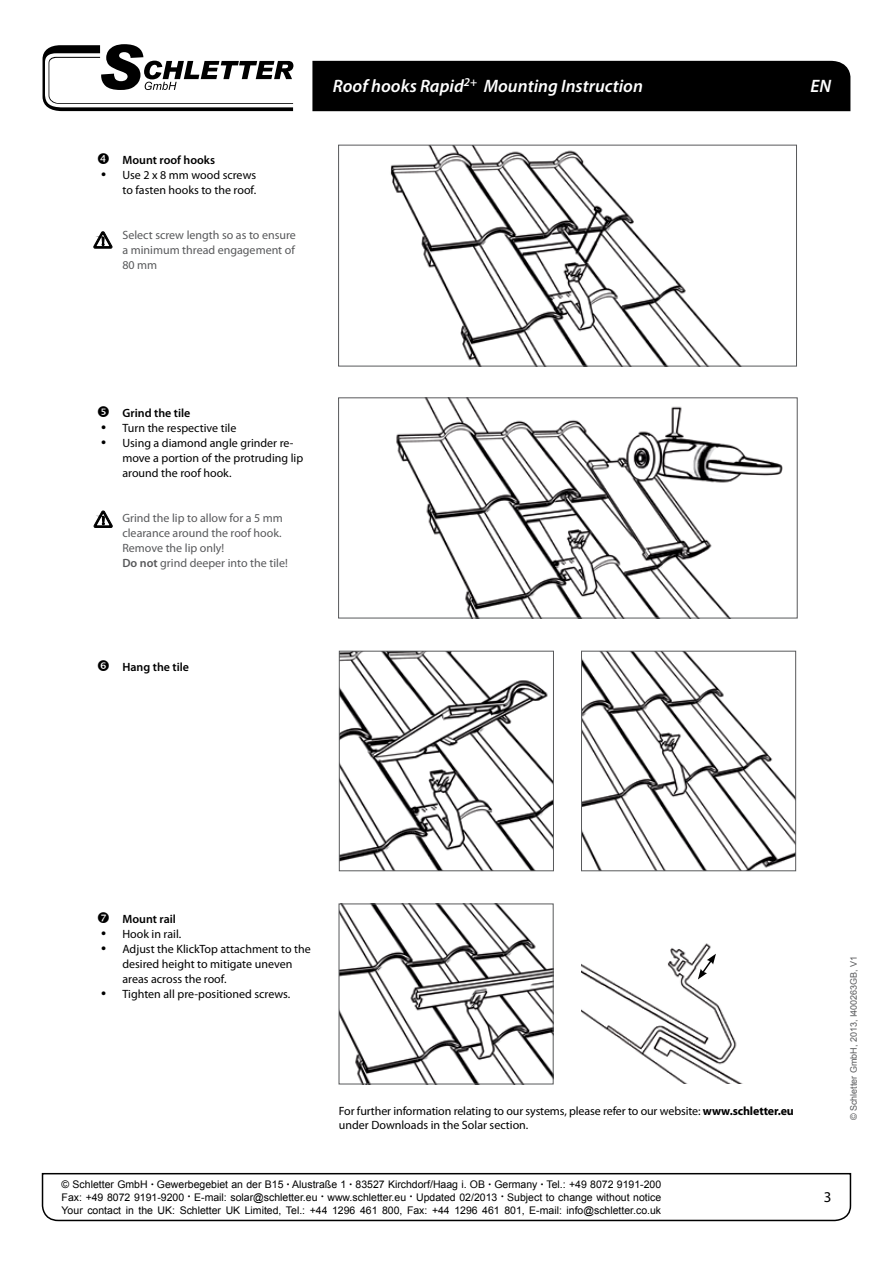
<style>
.page{position:relative;width:893px;height:1263px;background:#fff}
.page>*{position:absolute;margin:0;border:0;box-sizing:border-box;transform-origin:0 0}
.t1{font:italic 600 18px "Myriad Pro";color:#fff}
.t2{font:15px "Myriad Pro";color:#000}
.t3{font:12px/15px "Myriad Pro";color:#000}
.t4{font:12px/15px "Myriad Pro";color:#58595b;text-align:justify}
.t5{font:600 12px "Myriad Pro";color:#000}
.t6{font:10.5px/12.6px "Arial";color:#000;text-align:justify}
.t7{font:9px "Arial";color:#58595b}
.s1{font-size:18px}
.s2{font-weight:600}
.s3{font-weight:700}
.s4{font-style:italic;font-size:7.5px}
</style>
<div class="page">
<div style="left:312px;top:61px;width:538px;height:50px;background:#000"></div>
<svg style="left:43px;top:44px;width:250px;height:67px"></svg>
<svg style="left:41px;top:1172px;width:811px;height:50px"></svg>
<img style="left:341px;top:653px;width:211px;height:216px">
<div style="left:339px;top:651px;width:215px;height:220px;border:1px solid #58595b"></div>
<img style="left:396px;top:399px;width:387px;height:217px">
<div style="left:338px;top:397px;width:460px;height:221px;border:1px solid #58595b"></div>
<img style="left:341px;top:905px;width:211px;height:177px">
<div style="left:339px;top:903px;width:215px;height:181px;border:1px solid #58595b"></div>
<img style="left:390px;top:147px;width:350px;height:217px">
<div style="left:338px;top:145px;width:459px;height:221px;border:1px solid #58595b"></div>
<img style="left:581px;top:943px;width:161px;height:140px">
<img style="left:583px;top:653px;width:211px;height:216px">
<div style="left:581px;top:651px;width:215px;height:220px;border:1px solid #58595b"></div>
<svg style="left:94px;top:232px;width:18px;height:16px"></svg>
<svg style="left:94px;top:511px;width:18px;height:16px"></svg>
<svg style="left:698px;top:954px;width:18px;height:25px"></svg>
<p class="t5" style="left:122px;top:153px;width:94px">Mount roof hooks</p>
<p class="t3" style="left:101px;top:167px;width:156px;text-align:right"><span class="s1">•</span> Use 2 x 8 mm wood screws to fasten hooks to the roof.</p>
<p class="t4" style="left:122px;top:227px;width:175px">Select screw length so as to ensure a minimum thread engagement of 80 mm</p>
<h1 class="t1" style="left:333px;top:74px;width:312px">Roof hooks Rapid<sup>2+</sup> Mounting Instruction</h1>
<p class="t5" style="left:122px;top:405px;width:70px">Grind the tile</p>
<p class="t3" style="left:101px;top:420px;width:137px"><span class="s1">•</span> Turn the respective tile</p>
<p class="t3" style="left:122px;top:435px;width:182px;text-indent:-21px"><span class="s1">•</span> Using a diamond angle grinder re&shy;move a portion of the protruding lip around the roof hook.</p>
<p class="t4" style="left:122px;top:510px;width:167px;text-align:left">Grind the lip to allow for a 5 mm clearance around the roof hook.<br>Remove the lip only!<br><span class="s2">Do not</span> grind deeper into the tile!</p>
<p class="t5" style="left:122px;top:659px;width:68px">Hang the tile</p>
<h1 class="t1" style="left:810px;top:74px;width:22px">EN</h1>
<p class="t5" style="left:122px;top:911px;width:55px">Mount rail</p>
<p class="t3" style="left:101px;top:926px;width:82px"><span class="s1">•</span> Hook in rail.</p>
<p class="t3" style="left:122px;top:941px;width:190px;text-indent:-21px"><span class="s1">•</span> Adjust the KlickTop attachment to the desired height to mitigate uneven areas across the roof.</p>
<p class="t3" style="left:101px;top:986px;width:191px"><span class="s1">•</span> Tighten all pre-positioned screws.</p>
<p class="t3" style="left:339px;top:1103px;width:457px;line-height:14.4px">For further information relating to our systems, please refer to our website: <span class="s3">www.schletter.eu </span>under Downloads in the Solar section.</p>
<p class="t6" style="left:62px;top:1178px;width:601px">© Schletter GmbH <span class="s4">•</span> Gewerbegebiet an der B15 <span class="s4">•</span> Alustraße 1 <span class="s4">•</span> 83527 Kirchdorf/Haag i. OB <span class="s4">•</span> Germany <span class="s4">•</span> Tel.: +49 8072 9191-200<br>Fax: +49 8072 9191-9200 <span class="s4">•</span> E-mail: solar@schletter.eu <span class="s4">•</span> www.schletter.eu <span class="s4">•</span> Updated 02/2013 <span class="s4">•</span> Subject to change without notice Your contact in the UK: Schletter UK Limited, Tel.: +44 1296 461 800, Fax: +44 1296 461 801, E-mail: info@schletter.co.uk</p>
<p class="t7" style="left:848px;top:1120px;width:166px;rotate:-90deg">© Schletter GmbH, 2013, I400263GB, V1</p>
<p class="t2" style="left:824px;top:1187px;width:9px">3</p>
</div>
